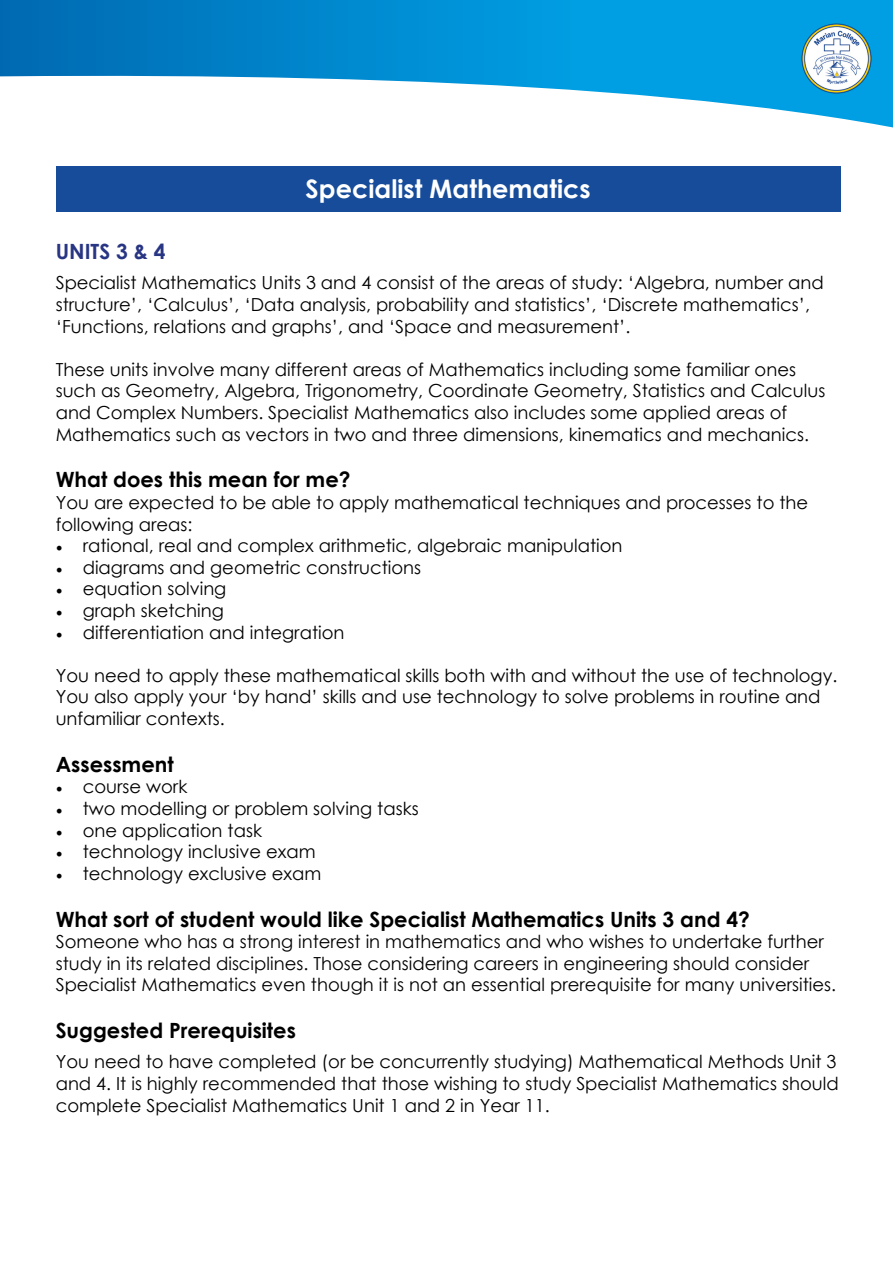
<style>
.page{position:relative;width:893px;height:1263px;background:#fff}
.page>*{position:absolute;margin:0;border:0;box-sizing:border-box;transform-origin:0 0}
.t1{font:700 25.5px "Century Gothic";color:#fff}
.t2{font:700 21px "Century Gothic";color:#000}
.t3{font:700 21px "Century Gothic";color:#283583}
.t4{font:18px/21.6px "Century Gothic";color:#000}
.s1{font-family:"Minion Pro"}
</style>
<div class="page">
<svg style="left:0;top:0;width:893px;height:128px"></svg>
<img style="left:799px;top:21px;width:75px;height:75px">
<div style="left:56px;top:166px;width:785px;height:45px;background:#164c9a"></div>
<h1 class="t1" style="left:306px;top:170px;width:287px">Specialist Mathematics</h1>
<p class="t3" style="left:56px;top:236px;width:112px">UNITS 3 &amp; 4</p>
<p class="t4" style="left:56px;top:272px;width:769px">Specialist Mathematics Units 3 and 4 consist of the areas of study: ‘Algebra, number and structure’, ‘Calculus’, ‘Data analysis, probability and statistics’, ‘Discrete mathematics’, ‘Functions, relations and graphs’, and ‘Space and measurement’.</p>
<p class="t4" style="left:56px;top:358px;width:771px">These units involve many different areas of Mathematics including some familiar ones such as Geometry, Algebra, Trigonometry, Coordinate Geometry, Statistics and Calculus and Complex Numbers. Specialist Mathematics also includes some applied areas of Mathematics such as vectors in two and three dimensions, kinematics and mechanics.</p>
<p class="t2" style="left:56px;top:464px;width:296px">What does this mean for me?</p>
<p class="t4" style="left:56px;top:491px;width:754px">You are expected to be able to apply mathematical techniques and processes to the following areas:</p>
<p class="t4" style="left:56px;top:535px;width:568px"><span class="s1">•</span> rational, real and complex arithmetic, algebraic manipulation</p>
<p class="t4" style="left:56px;top:556px;width:367px"><span class="s1">•</span> diagrams and geometric constructions</p>
<p class="t4" style="left:56px;top:578px;width:172px"><span class="s1">•</span> equation solving</p>
<p class="t4" style="left:56px;top:599px;width:170px"><span class="s1">•</span> graph sketching</p>
<p class="t4" style="left:56px;top:621px;width:290px"><span class="s1">•</span> differentiation and integration</p>
<p class="t4" style="left:56px;top:664px;width:783px">You need to apply these mathematical skills both with and without the use of technology.<br>You also apply your ‘by hand’ skills and use technology to solve problems in routine and unfamiliar contexts.</p>
<p class="t2" style="left:56px;top:748px;width:120px">Assessment</p>
<p class="t4" style="left:56px;top:776px;width:133px"><span class="s1">•</span> course work</p>
<p class="t4" style="left:56px;top:797px;width:364px"><span class="s1">•</span> two modelling or problem solving tasks</p>
<p class="t4" style="left:56px;top:819px;width:208px"><span class="s1">•</span> one application task</p>
<p class="t4" style="left:56px;top:841px;width:261px"><span class="s1">•</span> technology inclusive exam</p>
<p class="t4" style="left:56px;top:862px;width:267px"><span class="s1">•</span> technology exclusive exam</p>
<p class="t2" style="left:56px;top:903px;width:696px">What sort of student would like Specialist Mathematics Units 3 and 4?</p>
<p class="t4" style="left:56px;top:931px;width:782px">Someone who has a strong interest in mathematics and who wishes to undertake further study in its related disciplines. Those considering careers in engineering should consider<br>Specialist Mathematics even though it is not an essential prerequisite for many universities.</p>
<p class="t2" style="left:56px;top:1015px;width:242px">Suggested Prerequisites</p>
<p class="t4" style="left:56px;top:1051px;width:785px">You need to have completed (or be concurrently studying) Mathematical Methods Unit 3 and 4. It is highly recommended that those wishing to study Specialist Mathematics should complete Specialist Mathematics Unit 1 and 2 in Year 11.</p>
</div>
